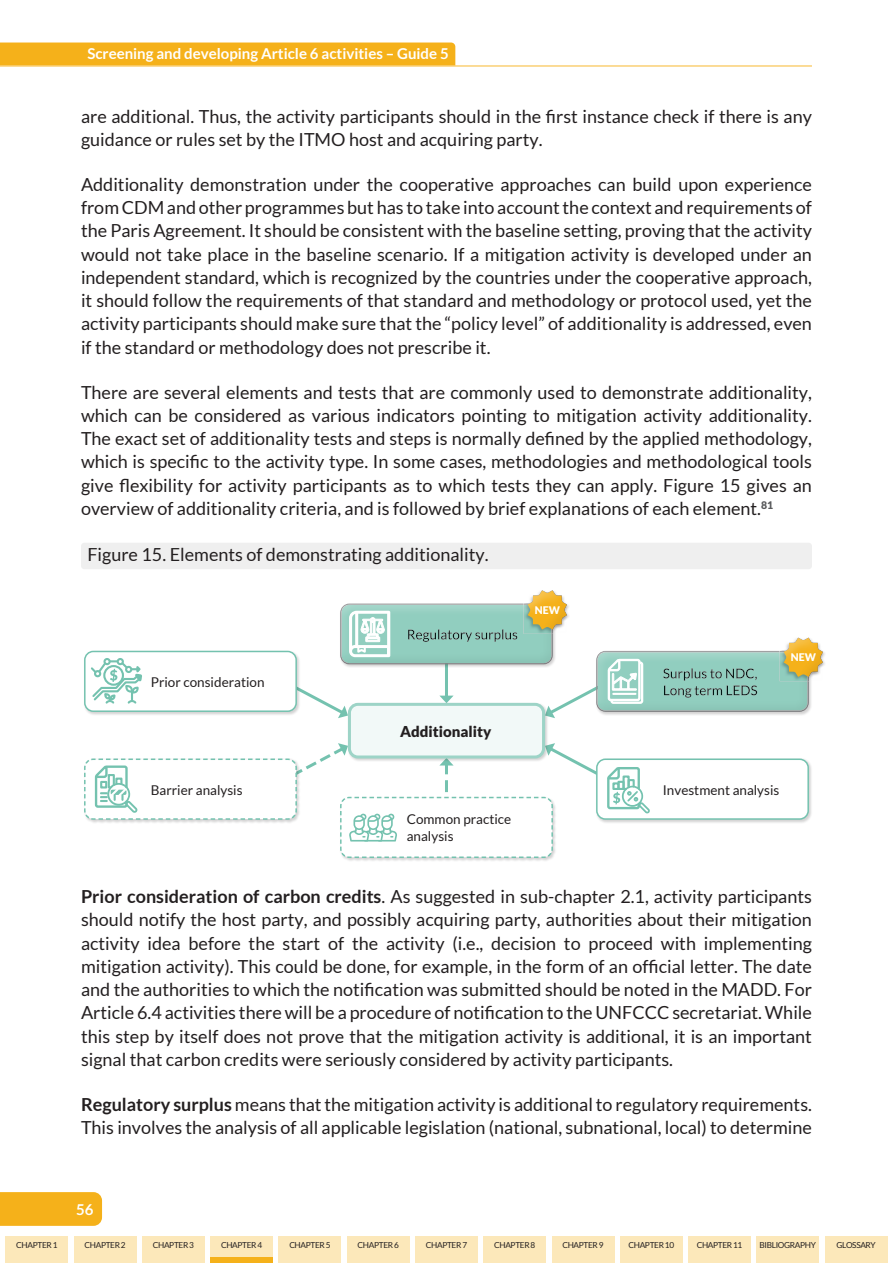
<style>
.page{position:relative;width:893px;height:1263px;background:#fff}
.page>*{position:absolute;margin:0;border:0;box-sizing:border-box;transform-origin:0 0}
.Body_text_para{font:18px/23.2px "Lato";color:#231f20;text-align:justify}
.t1{font:700 15px "Lato";color:#fff}
.ART_labels_10pt_centre{font:900 15px "Lato";color:#231f20}
.ART_labels_9pt_centre{font:13.5px/16.8px "Lato";color:#231f20}
.t2{font:900 10.5px "Lato";color:#fff}
.t3{font:8.25px "Lato";letter-spacing:-.04em;color:#231f20}
.s1{font-weight:700}
</style>
<div class="page">
<div style="left:0;top:1192px;width:102px;height:34px;background:#f5b11a"></div>
<div style="left:0;top:43px;width:455px;height:22px;background:#f5b11a"></div>
<hr style="left:0;top:65px;width:812px;height:2px;background:#fad075">
<div style="left:81px;top:543px;width:731px;height:26px;background:#efefef;border-radius:3px"></div>
<div style="left:349px;top:704px;width:195px;height:53px;background:#f2f9f8;border-radius:9px"></div>
<div style="left:595px;top:758px;width:218px;height:65px;background:#231f20;opacity:.2"></div>
<div style="left:597px;top:759px;width:211px;height:60px;background:#fff;border-radius:9px"></div>
<div style="left:596px;top:758px;width:213px;height:62px;border:2px solid #74c2af;border-radius:9px"></div>
<svg style="left:301px;top:590px;width:522px;height:128px"></svg>
<div style="left:83px;top:650px;width:218px;height:66px;background:#231f20;opacity:.2"></div>
<div style="left:85px;top:651px;width:211px;height:60px;background:#fff;border-radius:9px"></div>
<div style="left:84px;top:651px;width:213px;height:61px;border:2px solid #74c2af;border-radius:9px"></div>
<div style="left:103px;top:658px;width:8px;height:7px;border:2px solid #74c2af;border-radius:50%"></div>
<div style="left:117px;top:658px;width:7px;height:7px;border:2px solid #74c2af;border-radius:50%"></div>
<svg style="left:91px;top:659px;width:51px;height:45px"></svg>
<div style="left:339px;top:796px;width:218px;height:66px;background:#231f20;opacity:.2"></div>
<svg style="left:84px;top:743px;width:566px;height:116px"></svg>
<div style="left:6px;top:1237px;width:62px;height:26px;background:#fce8ba"></div>
<div style="left:74px;top:1237px;width:62px;height:26px;background:#fce8ba"></div>
<div style="left:142px;top:1237px;width:62px;height:26px;background:#fce8ba"></div>
<div style="left:211px;top:1237px;width:62px;height:26px;background:#fce8ba"></div>
<div style="left:279px;top:1237px;width:62px;height:26px;background:#fce8ba"></div>
<div style="left:347px;top:1237px;width:62px;height:26px;background:#fce8ba"></div>
<div style="left:415px;top:1237px;width:63px;height:26px;background:#fce8ba"></div>
<div style="left:484px;top:1237px;width:62px;height:26px;background:#fce8ba"></div>
<div style="left:552px;top:1237px;width:62px;height:26px;background:#fce8ba"></div>
<div style="left:620px;top:1237px;width:62px;height:26px;background:#fce8ba"></div>
<div style="left:688px;top:1237px;width:63px;height:26px;background:#fce8ba"></div>
<div style="left:757px;top:1237px;width:62px;height:26px;background:#fce8ba"></div>
<div style="left:825px;top:1237px;width:62px;height:26px;background:#fce8ba"></div>
<div style="left:211px;top:1257px;width:62px;height:6px;background:#f5b11a"></div>
<p class="t1" style="left:87px;top:45px;width:363px">Screening and developing Article 6 activities – Guide 5</p>
<p class="Body_text_para" style="left:81px;top:104px;width:732px">are additional. Thus, the activity participants should in the first instance check if there is any guidance or rules set by the ITMO host and acquiring party.</p>
<p class="Body_text_para" style="left:81px;top:172px;width:732px">Additionality demonstration under the cooperative approaches can build upon experience from CDM and other programmes but has to take into account the context and requirements of the Paris Agreement. It should be consistent with the baseline setting, proving that the activity would not take place in the baseline scenario. If a mitigation activity is developed under an independent standard, which is recognized by the countries under the cooperative approach, it should follow the requirements of that standard and methodology or protocol used, yet the activity participants should make sure that the “policy level” of additionality is addressed, even if the standard or methodology does not prescribe it.</p>
<p class="Body_text_para" style="left:81px;top:380px;width:732px">There are several elements and tests that are commonly used to demonstrate additionality, which can be considered as various indicators pointing to mitigation activity additionality.<br>The exact set of additionality tests and steps is normally defined by the applied methodology, which is specific to the activity type. In some cases, methodologies and methodological tools give flexibility for activity participants as to which tests they can apply. Figure 15 gives an overview of additionality criteria, and is followed by brief explanations of each element.<sup>81</sup></p>
<p class="Body_text_para" style="left:87px;top:543px;width:403px">Figure 15. Elements of demonstrating additionality.</p>
<p class="ART_labels_9pt_centre" style="left:151px;top:673px;width:115px">Prior consideration</p>
<p class="ART_labels_9pt_centre" style="left:151px;top:781px;width:93px">Barrier analysis</p>
<p class="t2" style="left:535px;top:604px;width:27px">NEW</p>
<p class="ART_labels_10pt_centre" style="left:400px;top:722px;width:93px">Additionality</p>
<p class="ART_labels_9pt_centre" style="left:407px;top:811px;width:106px">Common practice analysis</p>
<p class="t2" style="left:791px;top:651px;width:27px">NEW</p>
<p class="ART_labels_9pt_centre" style="left:663px;top:781px;width:118px">Investment analysis</p>
<p class="Body_text_para" style="left:81px;top:885px;width:732px"><span class="s1">Prior consideration of carbon credits</span>. As suggested in sub-chapter 2.1, activity participants should notify the host party, and possibly acquiring party, authorities about their mitigation activity idea before the start of the activity (i.e., decision to proceed with implementing mitigation activity). This could be done, for example, in the form of an official letter. The date and the authorities to which the notification was submitted should be noted in the MADD. For Article 6.4 activities there will be a procedure of notification to the UNFCCC secretariat. While this step by itself does not prove that the mitigation activity is additional, it is an important signal that carbon credits were seriously considered by activity participants.</p>
<p class="Body_text_para" style="left:81px;top:1092px;width:732px"><span class="s1">Regulatory surplus</span> means that the mitigation activity is additional to regulatory requirements.<br>This involves the analysis of all applicable legislation (national, subnational, local) to determine</p>
<p class="t1" style="left:76px;top:1201px;width:19px">56</p>
<p class="t3" style="left:16px;top:1240px;width:43px">CHAPTER 1</p>
<p class="t3" style="left:85px;top:1240px;width:43px">CHAPTER 2</p>
<p class="t3" style="left:153px;top:1240px;width:43px">CHAPTER 3</p>
<p class="t3" style="left:221px;top:1240px;width:43px">CHAPTER 4</p>
<p class="t3" style="left:289px;top:1240px;width:43px">CHAPTER 5</p>
<p class="t3" style="left:358px;top:1240px;width:43px">CHAPTER 6</p>
<p class="t3" style="left:426px;top:1240px;width:43px">CHAPTER 7</p>
<p class="t3" style="left:494px;top:1240px;width:43px">CHAPTER 8</p>
<p class="t3" style="left:562px;top:1240px;width:43px">CHAPTER 9</p>
<p class="t3" style="left:628px;top:1240px;width:47px">CHAPTER 10</p>
<p class="t3" style="left:697px;top:1240px;width:47px">CHAPTER 11</p>
<p class="t3" style="left:760px;top:1240px;width:58px">BIBLIOGRAPHY</p>
<p class="t3" style="left:836px;top:1240px;width:41px">GLOSSARY</p>
</div>
